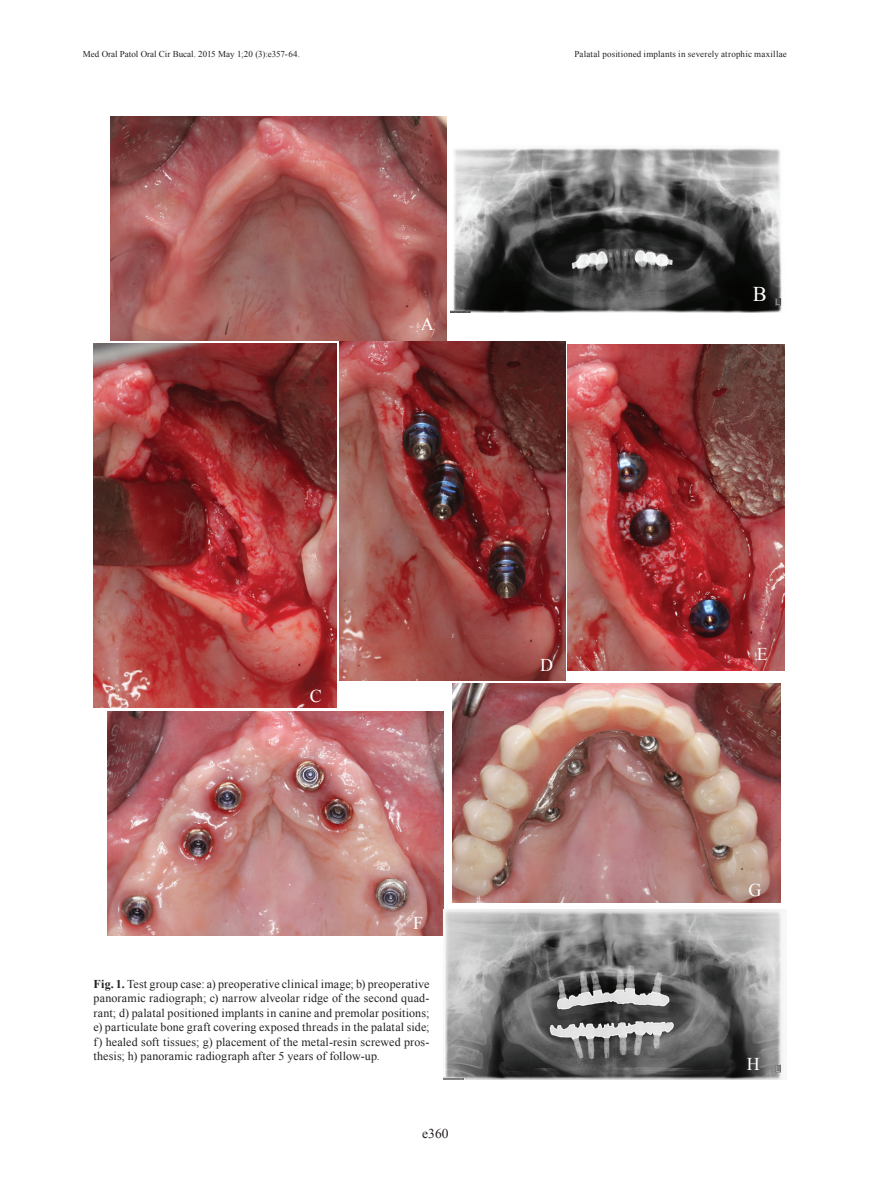
<style>
.page{position:relative;width:893px;height:1191px;background:#fff}
.page>*{position:absolute;margin:0;border:0;box-sizing:border-box;transform-origin:0 0}
.t1{font:21px "Times New Roman";color:#fff}
.t2{font:18px "Times New Roman";color:#fff}
.t3{font:13.5px "Times New Roman";color:#231f20}
.t4{font:12px/14.4px "Times New Roman";letter-spacing:.015em;color:#231f20;text-align:justify}
.t5{font:9px "Times New Roman";letter-spacing:.015em;color:#231f20}
.s1{font-weight:700}
</style>
<div class="page">
<img style="left:111px;top:116px;width:335px;height:224px">
<img style="left:451px;top:148px;width:331px;height:164px">
<img style="left:94px;top:344px;width:242px;height:363px">
<img style="left:339px;top:341px;width:227px;height:339px">
<img style="left:567px;top:344px;width:218px;height:327px">
<img style="left:108px;top:711px;width:336px;height:224px">
<img style="left:452px;top:683px;width:328px;height:219px">
<img style="left:444px;top:909px;width:343px;height:170px">
<p class="t5" style="left:83px;top:48px;width:218px">Med Oral Patol Oral Cir Bucal. 2015 May 1;20 (3):e357-64.</p>
<p class="t5" style="left:574px;top:48px;width:214px">Palatal positioned implants in severely atrophic maxillae</p>
<h2 class="t2" style="left:421px;top:312px;width:14px">A</h2>
<h2 class="t2" style="left:310px;top:683px;width:14px">C</h2>
<h2 class="t2" style="left:413px;top:910px;width:12px">F</h2>
<p class="t4" style="left:94px;top:976px;width:337px"><span class="s1">Fig. 1.</span> Test group case: a) preoperative clinical image; b) preoperative panoramic radiograph; c) narrow alveolar ridge of the second quad&shy;rant; d) palatal positioned implants in canine and premolar positions; e) particulate bone graft covering exposed threads in the palatal side; f) healed soft tissues; g) placement of the metal-resin screwed pros&shy;thesis; h) panoramic radiograph after 5 years of follow-up.</p>
<p class="t3" style="left:422px;top:1124px;width:28px">e360</p>
<h2 class="t2" style="left:540px;top:653px;width:14px">D</h2>
<h1 class="t1" style="left:753px;top:280px;width:16px">B</h1>
<h2 class="t2" style="left:757px;top:642px;width:12px">E</h2>
<h2 class="t2" style="left:748px;top:877px;width:14px">G</h2>
<h2 class="t2" style="left:747px;top:1051px;width:14px">H</h2>
</div>
